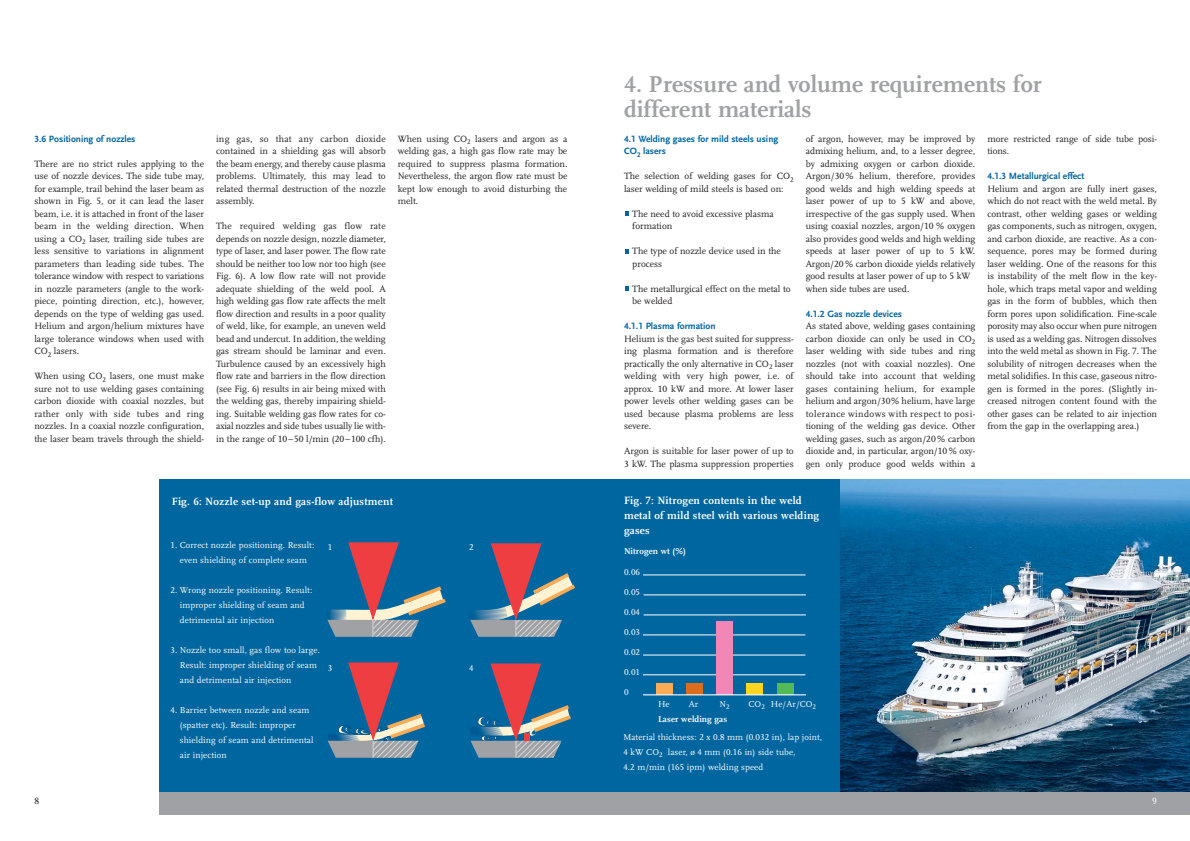
<style>
.page{position:relative;width:1190px;height:841px;background:#fff}
.page>*{position:absolute;margin:0;border:0;box-sizing:border-box;transform-origin:0 0}
.t1{font:700 24px/25px "LG Scala";color:#9fa1a4}
.t2{font:700 11px/15px "LG Scala";letter-spacing:.02em;color:#fff}
.t3{font:9.5px/12.5px "LG Scala";color:#231f20;text-align:justify}
.t4{font:700 9.5px/12.5px "LG Scala Sans";color:#0066a0}
.t5{font:9.5px "LG Scala";color:#fff}
.t6{font:9px/15px "LG Scala";letter-spacing:.01em;color:#fff}
.t7{font:700 9px "LG Scala";letter-spacing:.01em;color:#fff}
</style>
<div class="page">
<img style="left:840px;top:479px;width:350px;height:313px">
<svg style="left:625px;top:287px;width:4px;height:4px"></svg>
<svg style="left:625px;top:249px;width:4px;height:4px"></svg>
<svg style="left:625px;top:212px;width:4px;height:4px"></svg>
<div style="left:159px;top:479px;width:437px;height:321px;background:#0066a0"></div>
<svg style="left:327px;top:542px;width:248px;height:216px"></svg>
<div style="left:596px;top:479px;width:244px;height:320px;background:#0066a0"></div>
<hr style="left:643px;top:574px;width:163px;height:1px;background:#fff">
<hr style="left:644px;top:595px;width:162px;height:1px;background:#fff">
<hr style="left:644px;top:615px;width:162px;height:1px;background:#fff">
<hr style="left:643px;top:635px;width:162px;height:1px;background:#fff">
<hr style="left:643px;top:655px;width:162px;height:1px;background:#fff">
<hr style="left:643px;top:675px;width:162px;height:1px;background:#fff">
<div style="left:657px;top:683px;width:16px;height:12px;background:#faab53"></div>
<div style="left:687px;top:683px;width:16px;height:12px;background:#db6d1d"></div>
<div style="left:717px;top:622px;width:16px;height:73px;background:#f287b7"></div>
<div style="left:747px;top:683px;width:16px;height:12px;background:#ffd51f"></div>
<div style="left:777px;top:683px;width:16px;height:12px;background:#52b955"></div>
<hr style="left:643px;top:694px;width:163px;height:1px;background:#fff">
<div style="left:159px;top:792px;width:1031px;height:23px;background:#9fa1a4"></div>
<p class="t4" style="left:34px;top:133px;width:103px">3.6 Positioning of nozzles</p>
<p class="t3" style="left:34px;top:158px;width:171px">There are no strict rules applying to the use of nozzle devices. The side tube may, for example, trail behind the laser beam as shown in Fig. 5, or it can lead the laser beam, i.e. it is attached in front of the laser beam in the welding direction. When using a CO<sub>2</sub> laser, trailing side tubes are less sensitive to variations in alignment parameters than leading side tubes. The tolerance window with respect to variations in nozzle parameters (angle to the work&shy;piece, pointing direction, etc.), however, depends on the type of welding gas used.<br>Helium and argon/helium mixtures have large tolerance windows when used with CO<sub>2</sub> lasers.</p>
<p class="t3" style="left:34px;top:371px;width:171px">When using CO<sub>2</sub> lasers, one must make sure not to use welding gases containing carbon dioxide with coaxial nozzles, but rather only with side tubes and ring nozzles. In a coaxial nozzle configuration, the laser beam travels through the shield-</p>
<p class="t3" style="left:216px;top:133px;width:171px">ing gas, so that any carbon dioxide contained in a shielding gas will absorb the beam energy, and thereby cause plasma problems. Ultimately, this may lead to related thermal destruction of the nozzle assembly.</p>
<p class="t3" style="left:216px;top:221px;width:171px">The required welding gas flow rate depends on nozzle design, nozzle diameter, type of laser, and laser power. The flow rate should be neither too low nor too high (see Fig. 6). A low flow rate will not provide adequate shielding of the weld pool. A high welding gas flow rate affects the melt flow direction and results in a poor quality of weld, like, for example, an uneven weld bead and undercut. In addition, the welding gas stream should be laminar and even.<br>Turbulence caused by an excessively high flow rate and barriers in the flow direction (see Fig. 6) results in air being mixed with the welding gas, thereby impairing shield&shy;ing. Suitable welding gas flow rates for co&shy;axial nozzles and side tubes usually lie with&shy;in the range of 10 –50 l/min (20 –100 cfh).</p>
<p class="t3" style="left:398px;top:133px;width:171px">When using CO<sub>2</sub> lasers and argon as a welding gas, a high gas flow rate may be required to suppress plasma formation.<br>Nevertheless, the argon flow rate must be kept low enough to avoid disturbing the melt.</p>
<p class="t3" style="left:34px;top:796px;width:6px">8</p>
<p class="t2" style="left:172px;top:495px;width:223px">Fig. 6: Nozzle set-up and gas-flow adjustment</p>
<p class="t6" style="left:171px;top:538px;width:145px;text-align:center">1. Correct nozzle positioning. Result: even shielding of complete seam</p>
<p class="t6" style="left:180px;top:583px;width:134px;text-indent:-9px">2. Wrong nozzle positioning. Result: improper shielding of seam and detrimental air injection</p>
<p class="t6" style="left:180px;top:643px;width:142px;text-indent:-9px">3. Nozzle too small, gas flow too large.<br>Result: improper shielding of seam and detrimental air injection</p>
<p class="t6" style="left:180px;top:703px;width:135px;text-indent:-9px">4. Barrier between nozzle and seam (spatter etc). Result: improper shielding of seam and detrimental air injection</p>
<p class="t6" style="left:328px;top:540px;width:6px">1</p>
<p class="t6" style="left:469px;top:540px;width:6px">2</p>
<p class="t6" style="left:328px;top:661px;width:6px">3</p>
<p class="t6" style="left:469px;top:661px;width:6px">4</p>
<h1 class="t1" style="left:624px;top:74px;width:419px">4. Pressure and volume requirements for different materials</h1>
<p class="t4" style="left:624px;top:133px;width:156px">4.1 Welding gases for mild steels using<br>CO<sub>2</sub> lasers</p>
<p class="t3" style="left:624px;top:171px;width:171px">The selection of welding gases for CO<sub>2 </sub>laser welding of mild steels is based on:</p>
<p class="t3" style="left:632px;top:208px;width:143px">The need to avoid excessive plasma formation</p>
<p class="t3" style="left:632px;top:246px;width:150px">The type of nozzle device used in the process</p>
<p class="t3" style="left:632px;top:283px;width:160px">The metallurgical effect on the metal to be welded</p>
<p class="t4" style="left:624px;top:321px;width:93px">4.1.1 Plasma formation</p>
<p class="t3" style="left:624px;top:333px;width:171px">Helium is the gas best suited for suppress&shy;ing plasma formation and is therefore practically the only alternative in CO<sub>2</sub> laser welding with very high power, i.e. of approx. 10 kW and more. At lower laser power levels other welding gases can be used because plasma problems are less severe.</p>
<p class="t3" style="left:624px;top:446px;width:171px">Argon is suitable for laser power of up to<br>3 kW. The plasma suppression properties</p>
<p class="t3" style="left:806px;top:133px;width:171px;text-align:left">of argon, however, may be improved by admixing helium, and, to a lesser degree, by admixing oxygen or carbon dioxide.<br>Argon/30 % helium, therefore, provides good welds and high welding speeds at laser power of up to 5 kW and above, irrespective of the gas supply used. When using coaxial nozzles, argon/10 % oxygen also provides good welds and high welding speeds at laser power of up to 5 kW.<br>Argon/20 % carbon dioxide yields relatively good results at laser power of up to 5 kW when side tubes are used.</p>
<p class="t4" style="left:806px;top:308px;width:98px">4.1.2 Gas nozzle devices</p>
<p class="t3" style="left:806px;top:321px;width:171px">As stated above, welding gases containing carbon dioxide can only be used in CO<sub>2 </sub>laser welding with side tubes and ring nozzles (not with coaxial nozzles). One should take into account that welding gases containing helium, for example helium and argon/30% helium, have large tolerance windows with respect to posi&shy;tioning of the welding gas device. Other welding gases, such as argon/20 % carbon dioxide and, in particular, argon/10 % oxy&shy;gen only produce good welds within a</p>
<p class="t2" style="left:624px;top:494px;width:197px">Fig. 7: Nitrogen contents in the weld metal of mild steel with various welding gases</p>
<p class="t7" style="left:624px;top:548px;width:63px">Nitrogen wt (%)</p>
<p class="t6" style="left:624px;top:565px;width:18px">0.06</p>
<p class="t6" style="left:624px;top:585px;width:18px">0.05</p>
<p class="t6" style="left:624px;top:605px;width:18px">0.04</p>
<p class="t6" style="left:624px;top:625px;width:18px">0.03</p>
<p class="t6" style="left:624px;top:645px;width:18px">0.02</p>
<p class="t6" style="left:624px;top:665px;width:18px">0.01</p>
<p class="t6" style="left:624px;top:685px;width:6px">0</p>
<p class="t6" style="left:658px;top:697px;width:13px">He</p>
<p class="t6" style="left:689px;top:697px;width:11px">Ar</p>
<p class="t6" style="left:719px;top:697px;width:12px">N<sub>2</sub></p>
<p class="t6" style="left:749px;top:697px;width:69px">CO<sub>2</sub> He/Ar/CO<sub>2</sub></p>
<p class="t7" style="left:658px;top:716px;width:71px">Laser welding gas</p>
<p class="t6" style="left:623px;top:730px;width:200px">Material thickness: 2 x 0.8 mm (0.032 in), lap joint,<br>4 kW CO<sub>2</sub> laser, ø 4 mm (0.16 in) side tube,<br>4.2 m/min (165 ipm) welding speed</p>
<p class="t3" style="left:987px;top:133px;width:171px">more restricted range of side tube posi&shy;tions.</p>
<p class="t4" style="left:987px;top:171px;width:99px">4.1.3 Metallurgical effect</p>
<p class="t3" style="left:987px;top:183px;width:171px">Helium and argon are fully inert gases, which do not react with the weld metal. By contrast, other welding gases or welding gas components, such as nitrogen, oxygen, and carbon dioxide, are reactive. As a con&shy;sequence, pores may be formed during laser welding. One of the reasons for this is instability of the melt flow in the key&shy;hole, which traps metal vapor and welding gas in the form of bubbles, which then form pores upon solidification. Fine-scale porosity may also occur when pure nitrogen is used as a welding gas. Nitrogen dissolves into the weld metal as shown in Fig. 7. The solubility of nitrogen decreases when the metal solidifies. In this case, gaseous nitro&shy;gen is formed in the pores. (Slightly in&shy;creased nitrogen content found with the other gases can be related to air injection from the gap in the overlapping area.)</p>
<p class="t5" style="left:1152px;top:797px;width:6px">9</p>
</div>
